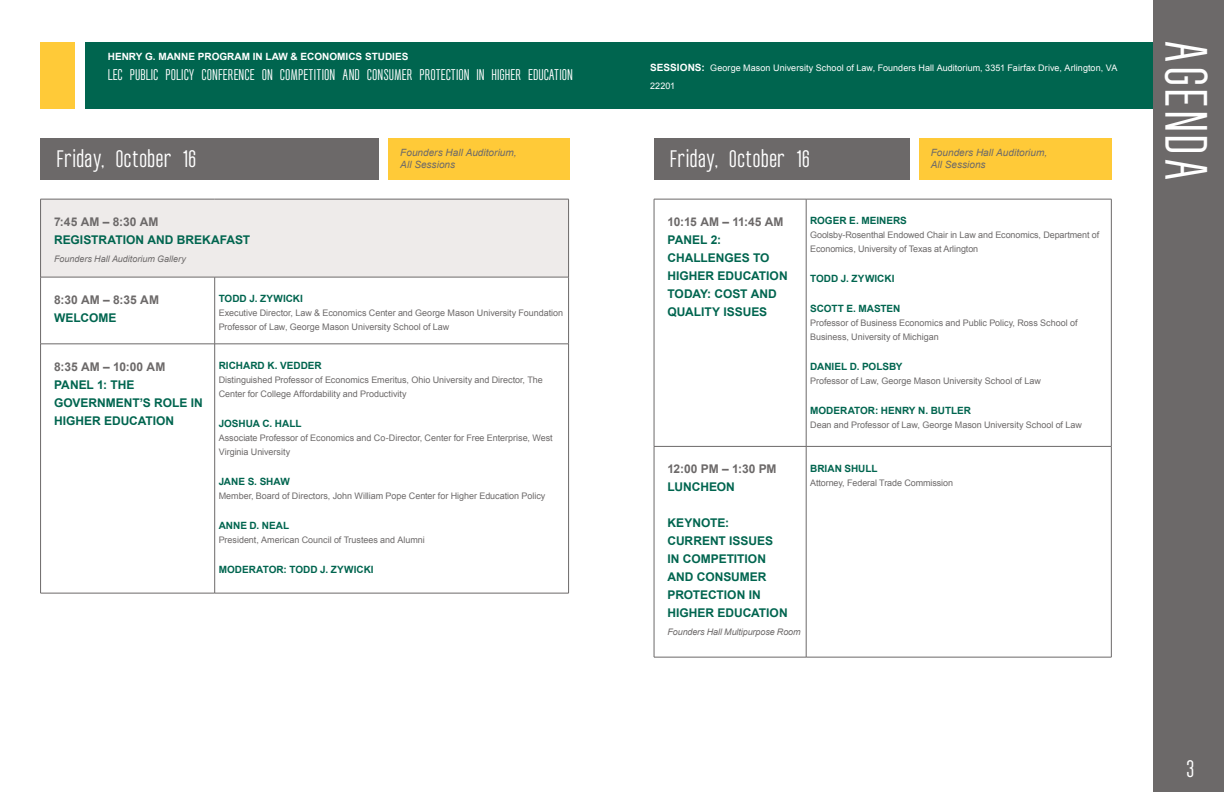
<style>
.page{position:relative;width:1224px;height:792px;background:#fff}
.page>*{position:absolute;margin:0;border:0;box-sizing:border-box;transform-origin:0 0}
.t1{font:50px "Wearetrippin Short";letter-spacing:.035em;color:#fff}
.t2{font:20px "Wearetrippin Short";letter-spacing:-.005em;color:#fff}
.t3{font:13px "Wearetrippin Short";color:#fff}
.t4{font:700 12px/18px "Arial";color:#00654f}
.t5{font:700 12px "Arial";letter-spacing:.005em;color:#6c6969}
.t6{font:700 12px "Arial";letter-spacing:-.015em;color:#6c6969}
.t7{font:700 10px "Arial";color:#00654f}
.t8{font:italic 10px/12px "Arial";letter-spacing:.005em;color:#6c6969}
.t9{font:700 10px "Arial";color:#fff}
.t10{font:9px/14px "Arial";letter-spacing:-.005em;color:#6c6969}
.t11{font:9px/18px "Arial";letter-spacing:.01em;color:#fff}
.t12{font:italic 9px "Arial";letter-spacing:-.01em;color:#6c6969}
.s1{font-weight:700;font-size:10px}
</style>
<div class="page">
<div style="left:85px;top:42px;width:1087px;height:67px;background:#00654f"></div>
<div style="left:1153px;top:0;width:71px;height:792px;background:#6c6969"></div>
<div style="left:40px;top:42px;width:35px;height:67px;background:#ffca38"></div>
<div style="left:40px;top:138px;width:339px;height:41px;background:#6c6969"></div>
<div style="left:654px;top:138px;width:255px;height:41px;background:#6c6969"></div>
<div style="left:389px;top:138px;width:181px;height:41px;background:#ffca38"></div>
<div style="left:919px;top:138px;width:192px;height:41px;background:#ffca38"></div>
<div style="left:41px;top:199px;width:528px;height:78px;background:#eeebea"></div>
<hr style="left:40px;top:199px;width:175px;height:1px;background:#6c6969">
<hr style="left:40px;top:199px;width:1px;height:78px;background:#6c6969">
<hr style="left:215px;top:199px;width:354px;height:1px;background:#6c6969">
<hr style="left:568px;top:199px;width:1px;height:78px;background:#6c6969">
<hr style="left:40px;top:277px;width:175px;height:1px;background:#6c6969">
<hr style="left:40px;top:277px;width:1px;height:67px;background:#6c6969">
<hr style="left:215px;top:277px;width:354px;height:1px;background:#6c6969">
<hr style="left:215px;top:277px;width:1px;height:67px;background:#6c6969">
<hr style="left:568px;top:277px;width:1px;height:67px;background:#6c6969">
<hr style="left:40px;top:344px;width:175px;height:1px;background:#6c6969">
<hr style="left:40px;top:344px;width:1px;height:249px;background:#6c6969">
<hr style="left:215px;top:344px;width:354px;height:1px;background:#6c6969">
<hr style="left:215px;top:344px;width:1px;height:249px;background:#6c6969">
<hr style="left:568px;top:344px;width:1px;height:249px;background:#6c6969">
<hr style="left:40px;top:593px;width:175px;height:1px;background:#6c6969">
<hr style="left:215px;top:593px;width:354px;height:1px;background:#6c6969">
<hr style="left:654px;top:199px;width:152px;height:1px;background:#6c6969">
<hr style="left:654px;top:199px;width:1px;height:247px;background:#6c6969">
<hr style="left:806px;top:199px;width:305px;height:1px;background:#6c6969">
<hr style="left:806px;top:199px;width:1px;height:247px;background:#6c6969">
<hr style="left:1111px;top:199px;width:1px;height:247px;background:#6c6969">
<hr style="left:654px;top:446px;width:152px;height:1px;background:#6c6969">
<hr style="left:654px;top:447px;width:1px;height:210px;background:#6c6969">
<hr style="left:806px;top:446px;width:305px;height:1px;background:#6c6969">
<hr style="left:806px;top:447px;width:1px;height:210px;background:#6c6969">
<hr style="left:1111px;top:447px;width:1px;height:210px;background:#6c6969">
<hr style="left:654px;top:657px;width:152px;height:1px;background:#6c6969">
<hr style="left:806px;top:657px;width:305px;height:1px;background:#6c6969">
<p class="t9" style="left:108px;top:50px;width:302px">HENRY G. MANNE PROGRAM IN LAW &amp; ECONOMICS STUDIES</p>
<h3 class="t3" style="left:108px;top:65px;width:467px">LEC PUBLIC POLICY CONFERENCE ON COMPETITION AND CONSUMER PROTECTION IN HIGHER EDUCATION</h3>
<p class="t11" style="left:650px;top:59px;width:469px"><span class="s1">SESSIONS:</span> George Mason University School of Law, Founders Hall Auditorium, 3351 Fairfax Drive, Arlington, VA<br>22201</p>
<h2 class="t2" style="left:56px;top:145px;width:142px">Friday, October 16</h2>
<h2 class="t2" style="left:670px;top:145px;width:142px">Friday, October 16</h2>
<p class="t8" style="left:400px;top:147px;width:118px">Founders Hall Auditorium,<br>All Sessions</p>
<p class="t8" style="left:931px;top:147px;width:118px">Founders Hall Auditorium,</p>
<p class="t8" style="left:931px;top:159px;width:56px">All Sessions</p>
<h3 class="t5" style="left:54px;top:214px;width:106px">7:45 AM – 8:30 AM</h3>
<h3 class="t4" style="left:54px;top:231px;width:198px">REGISTRATION AND BREKAFAST</h3>
<p class="t12" style="left:54px;top:253px;width:133px">Founders Hall Auditorium Gallery</p>
<h3 class="t5" style="left:54px;top:292px;width:106px">8:30 AM – 8:35 AM</h3>
<h3 class="t4" style="left:54px;top:309px;width:64px">WELCOME</h3>
<p class="t7" style="left:219px;top:292px;width:86px">TODD J. ZYWICKI</p>
<p class="t10" style="left:219px;top:306px;width:346px">Executive Director, Law &amp; Economics Center and George Mason University Foundation<br>Professor of Law, George Mason University School of Law</p>
<h3 class="t5" style="left:54px;top:358px;width:113px">8:35 AM – 10:00 AM</h3>
<h3 class="t4" style="left:54px;top:376px;width:150px">PANEL 1: THE<br>GOVERNMENT’S ROLE IN<br>HIGHER EDUCATION</h3>
<p class="t7" style="left:219px;top:359px;width:105px">RICHARD K. VEDDER</p>
<p class="t10" style="left:219px;top:373px;width:326px">Distinguished Professor of Economics Emeritus, Ohio University and Director, The<br>Center for College Affordability and Productivity</p>
<p class="t7" style="left:219px;top:417px;width:84px">JOSHUA C. HALL</p>
<p class="t10" style="left:219px;top:431px;width:335px">Associate Professor of Economics and Co-Director, Center for Free Enterprise, West<br>Virginia University</p>
<p class="t7" style="left:219px;top:475px;width:73px">JANE S. SHAW</p>
<p class="t10" style="left:219px;top:489px;width:328px">Member, Board of Directors, John William Pope Center for Higher Education Policy</p>
<p class="t7" style="left:219px;top:519px;width:72px">ANNE D. NEAL</p>
<p class="t10" style="left:219px;top:533px;width:208px">President, American Council of Trustees and Alumni</p>
<p class="t7" style="left:219px;top:563px;width:157px">MODERATOR: TODD J. ZYWICKI</p>
<h3 class="t6" style="left:668px;top:214px;width:118px">10:15 AM – 11:45 AM</h3>
<h3 class="t4" style="left:668px;top:231px;width:122px">PANEL 2:<br>CHALLENGES TO<br>HIGHER EDUCATION<br>TODAY: COST AND<br>QUALITY ISSUES</h3>
<p class="t7" style="left:810px;top:214px;width:98px">ROGER E. MEINERS</p>
<p class="t10" style="left:810px;top:228px;width:291px">Goolsby-Rosenthal Endowed Chair in Law and Economics, Department of<br>Economics, University of Texas at Arlington</p>
<p class="t7" style="left:810px;top:272px;width:86px">TODD J. ZYWICKI</p>
<p class="t7" style="left:810px;top:302px;width:92px">SCOTT E. MASTEN</p>
<p class="t10" style="left:810px;top:316px;width:269px">Professor of Business Economics and Public Policy, Ross School of<br>Business, University of Michigan</p>
<p class="t7" style="left:810px;top:360px;width:94px">DANIEL D. POLSBY</p>
<p class="t10" style="left:810px;top:374px;width:232px">Professor of Law, George Mason University School of Law</p>
<p class="t7" style="left:810px;top:404px;width:162px">MODERATOR: HENRY N. BUTLER</p>
<p class="t10" style="left:810px;top:418px;width:273px">Dean and Professor of Law, George Mason University School of Law</p>
<h3 class="t5" style="left:668px;top:461px;width:111px">12:00 PM – 1:30 PM</h3>
<h3 class="t4" style="left:668px;top:478px;width:69px">LUNCHEON</h3>
<h3 class="t4" style="left:668px;top:514px;width:122px">KEYNOTE:<br>CURRENT ISSUES<br>IN COMPETITION<br>AND CONSUMER<br>PROTECTION IN<br>HIGHER EDUCATION</h3>
<p class="t12" style="left:668px;top:626px;width:135px">Founders Hall Multipurpose Room</p>
<p class="t7" style="left:810px;top:462px;width:69px">BRIAN SHULL</p>
<p class="t10" style="left:810px;top:476px;width:144px">Attorney, Federal Trade Commission</p>
<h1 class="t1" style="left:1220px;top:39px;width:144px;rotate:90deg">AGENDA</h1>
<h2 class="t2" style="left:1186px;top:755px;width:10px">3</h2>
</div>
